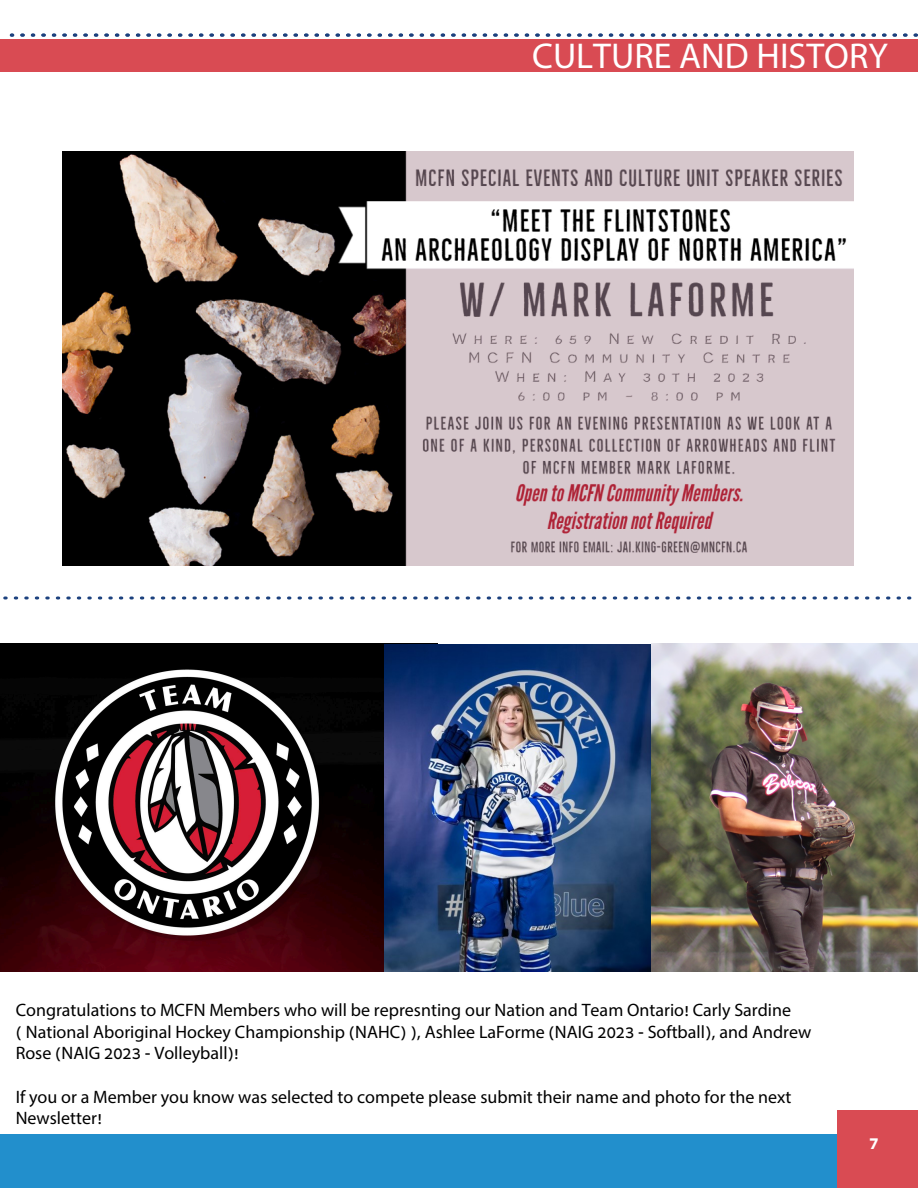
<style>
.page{position:relative;width:918px;height:1188px;background:#fff}
.page>*{position:absolute;margin:0;border:0;box-sizing:border-box;transform-origin:0 0}
.t1{font:36px "Myriad Hebrew";color:#fff}
.t2{font:18px/21.6px "Myriad Hebrew";color:#000}
.t3{font:700 18px "Myriad Hebrew";color:#fff}
</style>
<div class="page">
<div style="left:0;top:1134px;width:918px;height:54px;background:#228fcc"></div>
<div style="left:0;top:40px;width:918px;height:32px;background:#d94b53"></div>
<div style="left:837px;top:1110px;width:81px;height:78px;background:#d94b53"></div>
<svg style="left:11px;top:34px;width:906px;height:3px"></svg>
<svg style="left:5px;top:597px;width:905px;height:3px"></svg>
<img style="left:63px;top:152px;width:791px;height:414px">
<img style="left:0;top:644px;width:385px;height:327px">
<img style="left:385px;top:644px;width:533px;height:327px">
<h1 class="t1" style="left:532px;top:36px;width:357px">CULTURE AND HISTORY</h1>
<p class="t2" style="left:16px;top:1000px;width:797px">Congratulations to MCFN Members who will be represnting our Nation and Team Ontario! Carly Sardine<br>( National Aboriginal Hockey Championship (NAHC) ), Ashlee LaForme (NAIG 2023 - Softball), and Andrew<br>Rose (NAIG 2023 - Volleyball)!</p>
<p class="t2" style="left:16px;top:1087px;width:777px">If you or a Member you know was selected to compete please submit their name and photo for the next<br>Newsletter!</p>
<p class="t3" style="left:869px;top:1133px;width:11px">7</p>
</div>
